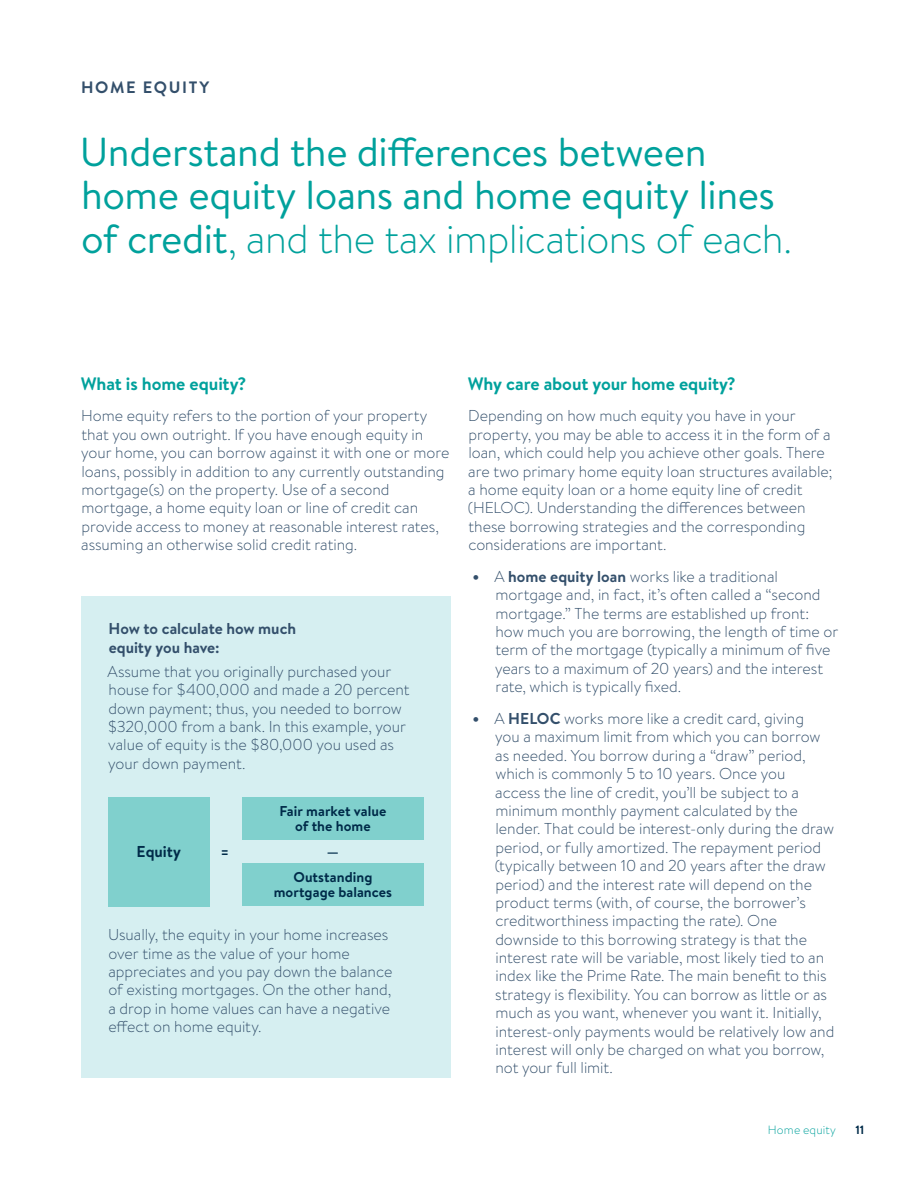
<style>
.page{position:relative;width:918px;height:1188px;background:#fff}
.page>*{position:absolute;margin:0;border:0;box-sizing:border-box;transform-origin:0 0}
.t1{font:40.5px/43.5px "Brandon Text";letter-spacing:-.01em;color:#00a19c}
.t2{font:700 18px "Brandon Text";letter-spacing:-.005em;color:#00a19c}
.t3{font:700 16.5px "Brandon Text";letter-spacing:.1em;color:#334f6b}
.t4{font:300 15.75px/18.5px "Brandon Text";color:#334f6b}
.t5{font:700 15.75px/18.5px "Brandon Text";color:#334f6b}
.t6{font:700 15.75px "Brandon Text";color:#002b49}
.t7{font:700 14.25px/15px "Brandon Text";letter-spacing:.005em;color:#002b49;text-align:center}
.t8{font:300 12px "Brandon Text";letter-spacing:.01em;color:#00a19c}
.t9{font:700 12px "Brandon Text";color:#002b49}
.s1{font-weight:300}
.s2{font-weight:700;font-size:18px}
.s3{font-weight:700}
</style>
<div class="page">
<div style="left:81px;top:596px;width:370px;height:482px;background:#d6eff1"></div>
<div style="left:108px;top:797px;width:102px;height:109px;background:#80d0cd"></div>
<div style="left:242px;top:797px;width:182px;height:43px;background:#80d0cd"></div>
<div style="left:242px;top:864px;width:182px;height:42px;background:#80d0cd"></div>
<p class="t3" style="left:81px;top:75px;width:130px">HOME EQUITY</p>
<h1 class="t1" style="left:80px;top:129px;width:714px">Understand the differences between home equity loans and home equity lines of credit<span class="s1">, and the tax implications of each.</span></h1>
<p class="t2" style="left:81px;top:371px;width:167px">What is home equity?</p>
<p class="t4" style="left:81px;top:406px;width:370px">Home equity refers to the portion of your property that you own outright. If you have enough equity in your home, you can borrow against it with one or more loans, possibly in addition to any currently outstanding mortgage(s) on the property. Use of a second mortgage, a home equity loan or line of credit can provide access to money at reasonable interest rates, assuming an otherwise solid credit rating.</p>
<p class="t5" style="left:109px;top:619px;width:189px">How to calculate how much equity you have:</p>
<p class="t4" style="left:107px;top:662px;width:303px">Assume that you originally purchased your house for $400,000 and made a 20 percent down payment; thus, you needed to borrow $320,000 from a bank. In this example, your value of equity is the $80,000 you used as your down payment.</p>
<p class="t6" style="left:137px;top:841px;width:46px">Equity</p>
<p class="t7" style="left:279px;top:803px;width:109px">Fair market value of the home</p>
<p class="t6" style="left:220px;top:841px;width:11px">=</p>
<p class="t6" style="left:327px;top:841px;width:14px">—</p>
<p class="t7" style="left:274px;top:870px;width:120px">Outstanding mortgage balances</p>
<p class="t4" style="left:108px;top:925px;width:286px">Usually, the equity in your home increases over time as the value of your home appreciates and you pay down the balance of existing mortgages. On the other hand, a drop in home values can have a negative effect on home equity.</p>
<p class="t2" style="left:468px;top:371px;width:270px">Why care about your home equity?</p>
<p class="t4" style="left:468px;top:406px;width:366px">Depending on how much equity you have in your property, you may be able to access it in the form of a loan, which could help you achieve other goals. There are two primary home equity loan structures available; a home equity loan or a home equity line of credit (HELOC). Understanding the differences between these borrowing strategies and the corresponding considerations are important.</p>
<p class="t4" style="left:495px;top:567px;width:345px;text-indent:-23px"><span class="s2">•</span> A <span class="s3">home equity loan</span> works like a traditional mortgage and, in fact, it’s often called a “second mortgage.” The terms are established up front: how much you are borrowing, the length of time or term of the mortgage (typically a minimum of five years to a maximum of 20 years) and the interest rate, which is typically fixed.</p>
<p class="t4" style="left:495px;top:709px;width:341px;text-indent:-22px"><span class="s2">•</span> A <span class="s3">HELOC</span> works more like a credit card, giving<br>you a maximum limit from which you can borrow as needed. You borrow during a “draw” period, which is commonly 5 to 10 years. Once you<br>access the line of credit, you’ll be subject to a minimum monthly payment calculated by the lender. That could be interest-only during the draw period, or fully amortized. The repayment period (typically between 10 and 20 years after the draw period) and the interest rate will depend on the product terms (with, of course, the borrower’s creditworthiness impacting the rate). One downside to this borrowing strategy is that the interest rate will be variable, most likely tied to an index like the Prime Rate. The main benefit to this strategy is flexibility. You can borrow as little or as much as you want, whenever you want it. Initially, interest-only payments would be relatively low and interest will only be charged on what you borrow, not your full limit.</p>
<p class="t8" style="left:768px;top:1122px;width:70px">Home equity</p>
<p class="t9" style="left:856px;top:1121px;width:10px">11</p>
</div>
